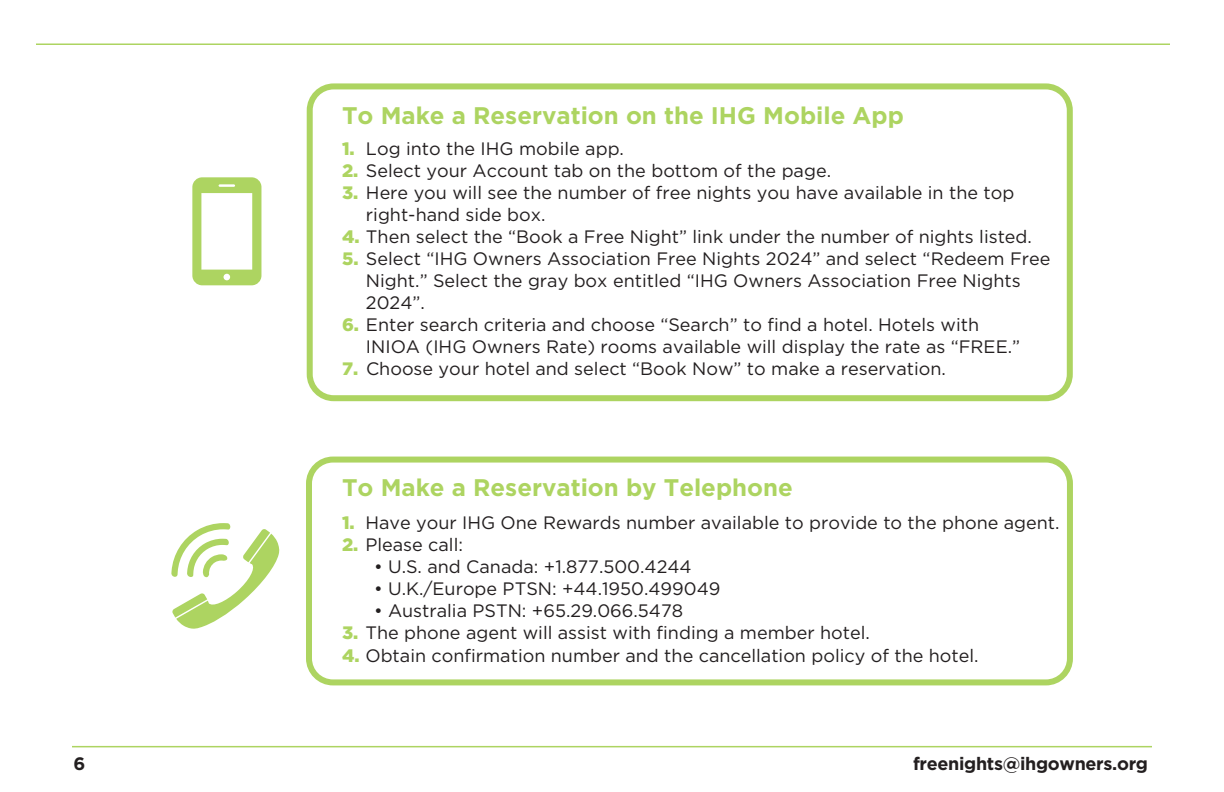
<style>
.page{position:relative;width:1224px;height:792px;background:#fff}
.page>*{position:absolute;margin:0;border:0;box-sizing:border-box;transform-origin:0 0}
.Sub-Green{font:700 24px "Gotham";color:#add461}
.Bullet{font:700 24px "Gotham";color:#add461}
.Bullet-2{font:18px/22px "Gotham";color:#231f20}
.t1{font:700 18px "Gotham";letter-spacing:-.02em;color:#231f20}
.s1{font-weight:900;color:#add461}
</style>
<div class="page">
<hr style="left:36px;top:44px;width:1134px;height:1px;background:#add461">
<div style="left:306px;top:457px;width:767px;height:228px;border:6px solid #add461;border-radius:24px"></div>
<hr style="left:72px;top:746px;width:1080px;height:1px;background:#add461">
<div style="left:307px;top:83px;width:766px;height:318px;border:6px solid #add461;border-radius:24px"></div>
<svg style="left:171px;top:523px;width:108px;height:106px"></svg>
<svg style="left:192px;top:177px;width:69px;height:108px"></svg>
<p class="Sub-Green" style="left:342px;top:102px;width:563px">To Make a Reservation on the IHG Mobile App</p>
<p class="Bullet-2" style="left:342px;top:138px;width:284px"><span class="s1">1.</span> Log into the IHG mobile app.</p>
<p class="Bullet-2" style="left:342px;top:160px;width:491px"><span class="s1">2.</span> Select your Account tab on the bottom of the page.</p>
<p class="Bullet-2" style="left:366px;top:182px;width:650px;text-indent:-24px"><span class="s1">3.</span> Here you will see the number of free nights you have available in the top right-hand side box.</p>
<p class="Bullet-2" style="left:342px;top:226px;width:692px"><span class="s1">4.</span> Then select the “Book a Free Night” link under the number of nights listed.</p>
<p class="Bullet-2" style="left:366px;top:248px;width:686px;text-indent:-24px"><span class="s1">5.</span> Select “IHG Owners Association Free Nights 2024” and select “Redeem Free<br>Night.” Select the gray box entitled “IHG Owners Association Free Nights<br>2024”.</p>
<p class="Bullet-2" style="left:342px;top:314px;width:639px"><span class="s1">6.</span> Enter search criteria and choose “Search” to find a hotel. Hotels with</p>
<p class="Bullet-2" style="left:366px;top:336px;width:656px">INIOA (IHG Owners Rate) rooms available will display the rate as “FREE.”</p>
<p class="Bullet-2" style="left:342px;top:358px;width:605px"><span class="s1">7.</span> Choose your hotel and select “Book Now” to make a reservation.</p>
<p class="Bullet" style="left:342px;top:474px;width:452px">To Make a Reservation by Telephone</p>
<p class="Bullet-2" style="left:342px;top:512px;width:719px"><span class="s1">1.</span> Have your IHG One Rewards number available to provide to the phone agent.</p>
<p class="Bullet-2" style="left:342px;top:534px;width:123px"><span class="s1">2.</span> Please call:</p>
<p class="Bullet-2" style="left:374px;top:556px;width:319px">• U.S. and Canada: +1.877.500.4244</p>
<p class="Bullet-2" style="left:374px;top:578px;width:348px">• U.K./Europe PTSN: +44.1950.499049</p>
<p class="Bullet-2" style="left:374px;top:600px;width:311px">• Australia PSTN: +65.29.066.5478</p>
<p class="Bullet-2" style="left:342px;top:622px;width:529px"><span class="s1">3.</span> The phone agent will assist with finding a member hotel.</p>
<p class="Bullet-2" style="left:342px;top:645px;width:638px"><span class="s1">4.</span> Obtain confirmation number and the cancellation policy of the hotel.</p>
<p class="t1" style="left:73px;top:753px;width:13px">6</p>
<p class="t1" style="left:913px;top:753px;width:237px">freenights@ihgowners.org</p>
</div>
